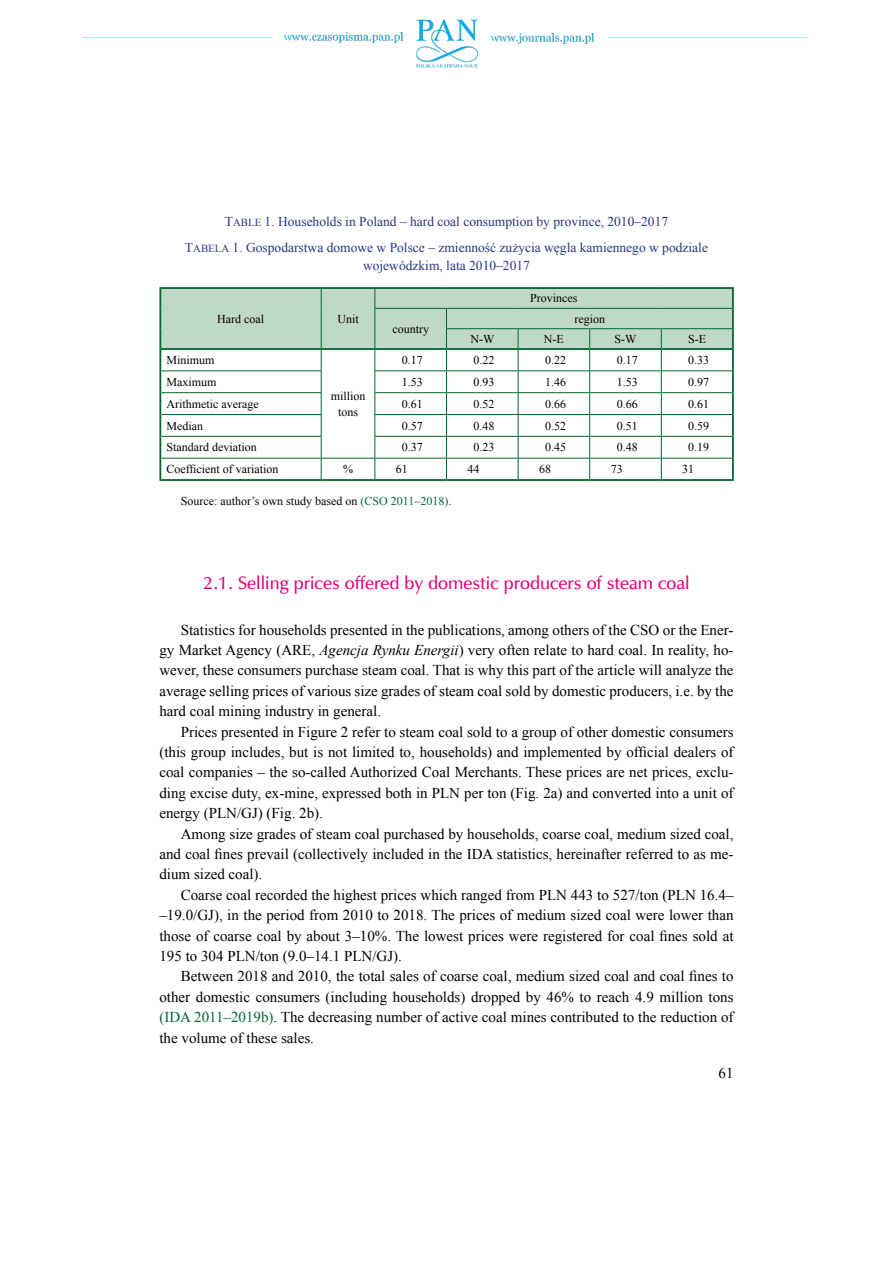
<style>
.page{position:relative;width:893px;height:1263px;background:#fff}
.page>*{position:absolute;margin:0;border:0;box-sizing:border-box;transform-origin:0 0}
.t1{font:18px "Zapf Humnst Dm EU";color:#e6007d}
.t2{font:15px/20.4px "Times New Roman";color:#000;text-align:justify}
.t3{font:13.5px/26.2px "Times New Roman";color:#283583;text-align:center}
.t4{font:12px/15.8px "Times New Roman";color:#000;text-align:center}
.s1{font-family:"Times New Roman PSMT SC800"}
.s2{font-family:"Times New Roman PSMT SC800";font-size:10.8px}
.s3{color:#00682e}
.s4{font-style:italic}
</style>
<div class="page">
<img style="left:82px;top:19px;width:727px;height:49px">
<hr style="left:159px;top:287px;width:162px;height:2px;background:#00682e">
<hr style="left:321px;top:287px;width:54px;height:2px;background:#00682e">
<hr style="left:375px;top:287px;width:71px;height:2px;background:#00682e">
<hr style="left:446px;top:287px;width:72px;height:2px;background:#00682e">
<hr style="left:518px;top:287px;width:72px;height:2px;background:#00682e">
<hr style="left:590px;top:287px;width:71px;height:2px;background:#00682e">
<hr style="left:661px;top:287px;width:73px;height:2px;background:#00682e">
<hr style="left:159px;top:479px;width:162px;height:2px;background:#00682e">
<hr style="left:321px;top:479px;width:54px;height:2px;background:#00682e">
<hr style="left:375px;top:479px;width:71px;height:2px;background:#00682e">
<hr style="left:446px;top:479px;width:72px;height:2px;background:#00682e">
<hr style="left:518px;top:479px;width:72px;height:2px;background:#00682e">
<hr style="left:590px;top:479px;width:71px;height:2px;background:#00682e">
<hr style="left:661px;top:479px;width:73px;height:2px;background:#00682e">
<svg style="left:159px;top:288px;width:575px;height:191px"></svg>
<hr style="left:159px;top:348px;width:162px;height:2px;background:#00682e">
<hr style="left:321px;top:348px;width:54px;height:2px;background:#00682e">
<hr style="left:375px;top:348px;width:71px;height:2px;background:#00682e">
<hr style="left:446px;top:348px;width:72px;height:2px;background:#00682e">
<hr style="left:518px;top:348px;width:72px;height:2px;background:#00682e">
<hr style="left:590px;top:348px;width:71px;height:2px;background:#00682e">
<hr style="left:661px;top:348px;width:73px;height:2px;background:#00682e">
<p class="t3" style="left:185px;top:208px;width:524px"><span class="s1">T</span><span class="s2">ABLE</span> 1. Households in Poland – hard coal consumption by province, 2010–2017<br><span class="s1">T</span><span class="s2">ABELA</span> 1. Gospodarstwa domowe w Polsce – zmienność zużycia węgla kamiennego w podziale</p>
<p class="t3" style="left:363px;top:252px;width:168px">wojewódzkim, lata 2010–2017</p>
<p class="t4" style="left:217px;top:311px;width:48px">Hard coal</p>
<p class="t4" style="left:337px;top:311px;width:23px">Unit</p>
<p class="t4" style="left:166px;top:352px;width:50px">Minimum</p>
<p class="t4" style="left:392px;top:321px;width:38px">country</p>
<p class="t4" style="left:530px;top:290px;width:49px">Provinces</p>
<p class="t4" style="left:574px;top:311px;width:32px">region</p>
<p class="t4" style="left:470px;top:331px;width:25px">N-W</p>
<p class="t4" style="left:544px;top:331px;width:21px">N-E</p>
<p class="t4" style="left:615px;top:331px;width:23px">S-W</p>
<p class="t4" style="left:688px;top:331px;width:19px">S-E</p>
<p class="t4" style="left:402px;top:352px;width:22px">0.17</p>
<p class="t4" style="left:473px;top:352px;width:22px">0.22</p>
<p class="t4" style="left:545px;top:352px;width:22px">0.22</p>
<p class="t4" style="left:617px;top:352px;width:22px">0.17</p>
<p class="t4" style="left:688px;top:352px;width:22px">0.33</p>
<p class="t4" style="left:166px;top:374px;width:52px">Maximum</p>
<p class="t4" style="left:402px;top:374px;width:22px">1.53</p>
<p class="t4" style="left:473px;top:374px;width:22px">0.93</p>
<p class="t4" style="left:545px;top:374px;width:22px">1.46</p>
<p class="t4" style="left:617px;top:374px;width:22px">1.53</p>
<p class="t4" style="left:688px;top:374px;width:22px">0.97</p>
<p class="t4" style="left:166px;top:396px;width:94px">Arithmetic average</p>
<p class="t4" style="left:402px;top:396px;width:22px">0.61</p>
<p class="t4" style="left:473px;top:396px;width:22px">0.52</p>
<p class="t4" style="left:545px;top:396px;width:22px">0.66</p>
<p class="t4" style="left:617px;top:396px;width:22px">0.66</p>
<p class="t4" style="left:688px;top:396px;width:22px">0.61</p>
<p class="t4" style="left:166px;top:417px;width:38px">Median</p>
<p class="t4" style="left:402px;top:417px;width:22px">0.57</p>
<p class="t4" style="left:473px;top:417px;width:22px">0.48</p>
<p class="t4" style="left:545px;top:417px;width:22px">0.52</p>
<p class="t4" style="left:617px;top:417px;width:22px">0.51</p>
<p class="t4" style="left:688px;top:417px;width:22px">0.59</p>
<p class="t4" style="left:166px;top:439px;width:92px">Standard deviation</p>
<p class="t4" style="left:402px;top:439px;width:22px">0.37</p>
<p class="t4" style="left:473px;top:439px;width:22px">0.23</p>
<p class="t4" style="left:545px;top:439px;width:22px">0.45</p>
<p class="t4" style="left:617px;top:439px;width:22px">0.48</p>
<p class="t4" style="left:688px;top:439px;width:22px">0.19</p>
<p class="t4" style="left:166px;top:461px;width:113px">Coefficient of variation</p>
<p class="t4" style="left:343px;top:461px;width:11px">%</p>
<p class="t4" style="left:396px;top:461px;width:13px">61</p>
<p class="t4" style="left:467px;top:461px;width:13px">44</p>
<p class="t4" style="left:539px;top:461px;width:13px">68</p>
<p class="t4" style="left:611px;top:461px;width:13px">73</p>
<p class="t4" style="left:682px;top:461px;width:13px">31</p>
<p class="t4" style="left:181px;top:493px;width:272px">Source: author’s own study based on <span class="s3">(CSO 2011–2018)</span>.</p>
<p class="t4" style="left:331px;top:388px;width:36px">million tons</p>
<p class="t1" style="left:203px;top:571px;width:487px">2.1. Selling prices offered by domestic producers of steam coal</p>
<p class="t2" style="left:159px;top:619px;width:576px;text-indent:21px">Statistics for households presented in the publications, among others of the CSO or the Ener&shy;gy Market Agency (ARE, <span class="s4">Agencja Rynku Energii</span>) very often relate to hard coal. In reality, ho&shy;wever, these consumers purchase steam coal. That is why this part of the article will analyze the average selling prices of various size grades of steam coal sold by domestic producers, i.e. by the hard coal mining industry in general.</p>
<p class="t2" style="left:159px;top:721px;width:576px;text-indent:21px">Prices presented in Figure 2 refer to steam coal sold to a group of other domestic consumers (this group includes, but is not limited to, households) and implemented by official dealers of coal companies – the so-called Authorized Coal Merchants. These prices are net prices, exclu&shy;ding excise duty, ex-mine, expressed both in PLN per ton (Fig. 2a) and converted into a unit of energy (PLN/GJ) (Fig. 2b).</p>
<p class="t2" style="left:159px;top:823px;width:576px;text-indent:21px">Among size grades of steam coal purchased by households, coarse coal, medium sized coal, and coal fines prevail (collectively included in the IDA statistics, hereinafter referred to as me&shy;dium sized coal).</p>
<p class="t2" style="left:159px;top:884px;width:576px;text-indent:21px">Coarse coal recorded the highest prices which ranged from PLN 443 to 527/ton (PLN 16.4– –19.0/GJ), in the period from 2010 to 2018. The prices of medium sized coal were lower than those of coarse coal by about 3–10%. The lowest prices were registered for coal fines sold at 195 to 304 PLN/ton (9.0–14.1 PLN/GJ).</p>
<p class="t2" style="left:159px;top:966px;width:576px;text-indent:21px">Between 2018 and 2010, the total sales of coarse coal, medium sized coal and coal fines to other domestic consumers (including households) dropped by 46% to reach 4.9 million tons <span class="s3">(IDA 2011–2019b)</span>. The decreasing number of active coal mines contributed to the reduction of the volume of these sales.</p>
<p class="t2" style="left:718px;top:1062px;width:16px">61</p>
</div>
